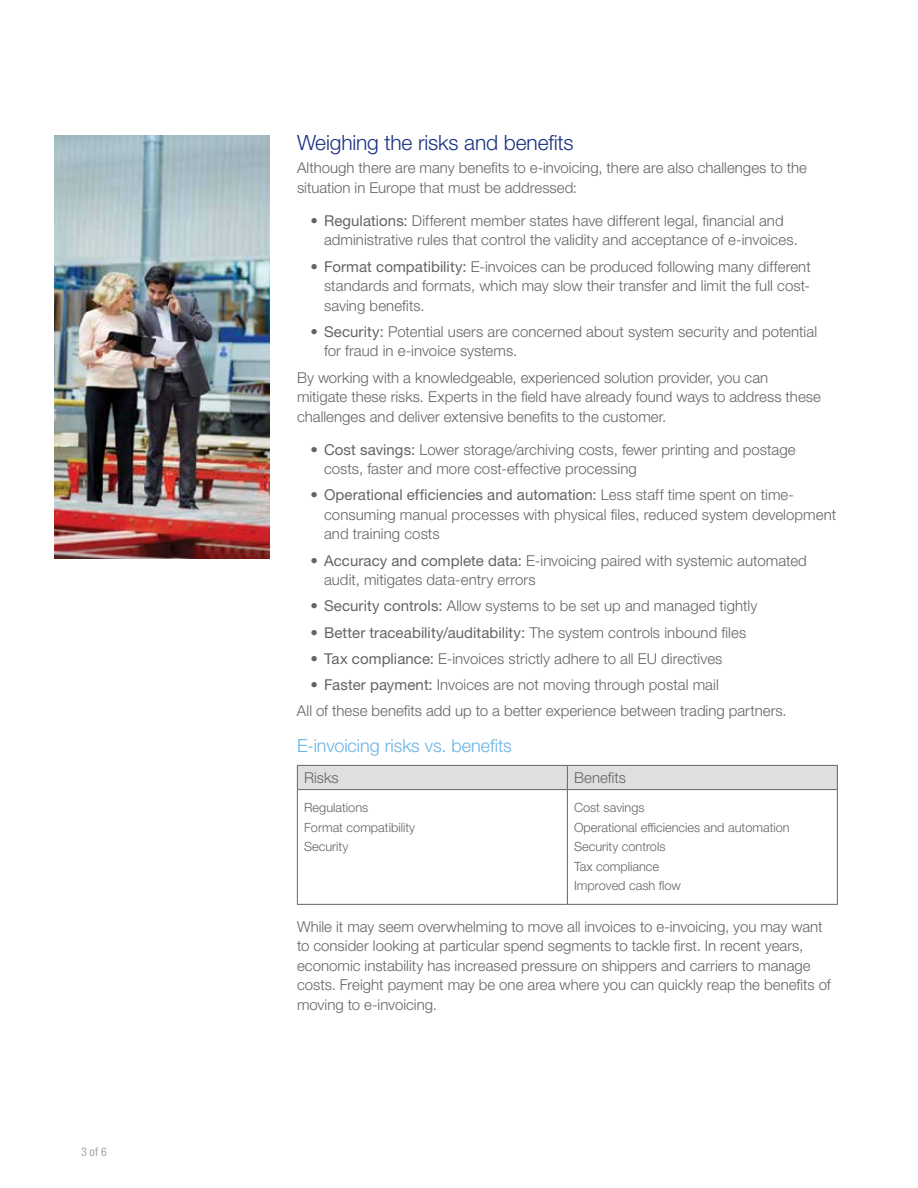
<style>
.page{position:relative;width:918px;height:1188px;background:#fff}
.page>*{position:absolute;margin:0;border:0;box-sizing:border-box;transform-origin:0 0}
.t1{font:300 21px "Helvetica Neue LT Std";letter-spacing:-.01em;color:#1b3281}
.t2{font:300 18px "Helvetica Neue LT Std";letter-spacing:-.005em;color:#6ab2e2}
.t3{font:300 15px/19.5px "Helvetica Neue LT Std";letter-spacing:.005em;color:#636466}
.t4{font:15px "Helvetica Neue LT Std";letter-spacing:.005em;color:#636466}
.t5{font:300 12.75px/19.5px "Helvetica Neue LT Std";color:#636466}
.t6{font:condensed 12px "Helvetica Neue LT Std";color:#a3a9ad}
.s1{font-weight:400}
.s2{font-weight:300}
</style>
<div class="page">
<div style="left:297px;top:765px;width:541px;height:24px;background:#dfdfe0"></div>
<hr style="left:297px;top:789px;width:270px;height:1px;background:#636466">
<hr style="left:297px;top:790px;width:1px;height:114px;background:#636466">
<hr style="left:567px;top:789px;width:271px;height:1px;background:#636466">
<hr style="left:567px;top:790px;width:1px;height:114px;background:#636466">
<hr style="left:837px;top:790px;width:1px;height:114px;background:#636466">
<hr style="left:297px;top:904px;width:270px;height:1px;background:#636466">
<hr style="left:567px;top:904px;width:271px;height:1px;background:#636466">
<img style="left:54px;top:135px;width:216px;height:424px">
<p class="t6" style="left:81px;top:1145px;width:27px">3 of 6</p>
<h1 class="t1" style="left:297px;top:130px;width:278px">Weighing the risks and benefits</h1>
<p class="t3" style="left:297px;top:158px;width:512px">Although there are many benefits to e-invoicing, there are also challenges to the situation in Europe that must be addressed:</p>
<p class="t3" style="left:324px;top:210px;width:475px;text-indent:-14px">• <span class="s1">Regulations:</span> Different member states have different legal, financial and administrative rules that control the validity and acceptance of e-invoices.</p>
<p class="t3" style="left:324px;top:256px;width:488px;text-align:justify;text-indent:-14px">• <span class="s1">Format compatibility:</span> E-invoices can be produced following many different standards and formats, which may slow their transfer and limit the full cost&shy;saving benefits.</p>
<p class="t3" style="left:324px;top:321px;width:495px;text-indent:-14px">• <span class="s1">Security:</span> Potential users are concerned about system security and potential for fraud in e-invoice systems.</p>
<p class="t3" style="left:297px;top:367px;width:525px">By working with a knowledgeable, experienced solution provider, you can mitigate these risks. Experts in the field have already found ways to address these challenges and deliver extensive benefits to the customer.</p>
<p class="t3" style="left:324px;top:439px;width:473px;text-indent:-14px">• <span class="s1">Cost savings:</span> Lower storage/archiving costs, fewer printing and postage costs, faster and more cost-effective processing</p>
<p class="t3" style="left:324px;top:485px;width:514px;text-indent:-14px">• <span class="s1">Operational efficiencies and automation:</span> Less staff time spent on time&shy;consuming manual processes with physical files, reduced system development and training costs</p>
<p class="t3" style="left:324px;top:550px;width:484px;text-indent:-14px">• <span class="s1">Accuracy and complete data:</span> E-invoicing paired with systemic automated audit, mitigates data-entry errors</p>
<p class="t3" style="left:311px;top:596px;width:448px">• <span class="s1">Security controls:</span> Allow systems to be set up and managed tightly</p>
<p class="t4" style="left:310px;top:623px;width:437px"><span class="s2">•</span> Better traceability/auditability: <span class="s2">The system controls inbound files</span></p>
<p class="t3" style="left:310px;top:648px;width:414px">• <span class="s1">Tax compliance:</span> E-invoices strictly adhere to all EU directives</p>
<p class="t3" style="left:297px;top:671px;width:491px;line-height:26.2px;text-indent:14px">• <span class="s1">Faster payment:</span> Invoices are not moving through postal mail<br>All of these benefits add up to a better experience between trading partners.</p>
<p class="t2" style="left:297px;top:735px;width:216px">E-invoicing risks vs. benefits</p>
<p class="t3" style="left:304px;top:767px;width:36px">Risks</p>
<p class="t3" style="left:574px;top:767px;width:53px">Benefits</p>
<p class="t5" style="left:304px;top:798px;width:112px">Regulations<br>Format compatibility<br>Security</p>
<p class="t5" style="left:574px;top:798px;width:217px">Cost savings<br>Operational efficiencies and automation<br>Security controls<br>Tax compliance<br>Improved cash flow</p>
<p class="t3" style="left:297px;top:916px;width:535px">While it may seem overwhelming to move all invoices to e-invoicing, you may want to consider looking at particular spend segments to tackle first. In recent years, economic instability has increased pressure on shippers and carriers to manage costs. Freight payment may be one area where you can quickly reap the benefits of moving to e-invoicing.</p>
</div>
